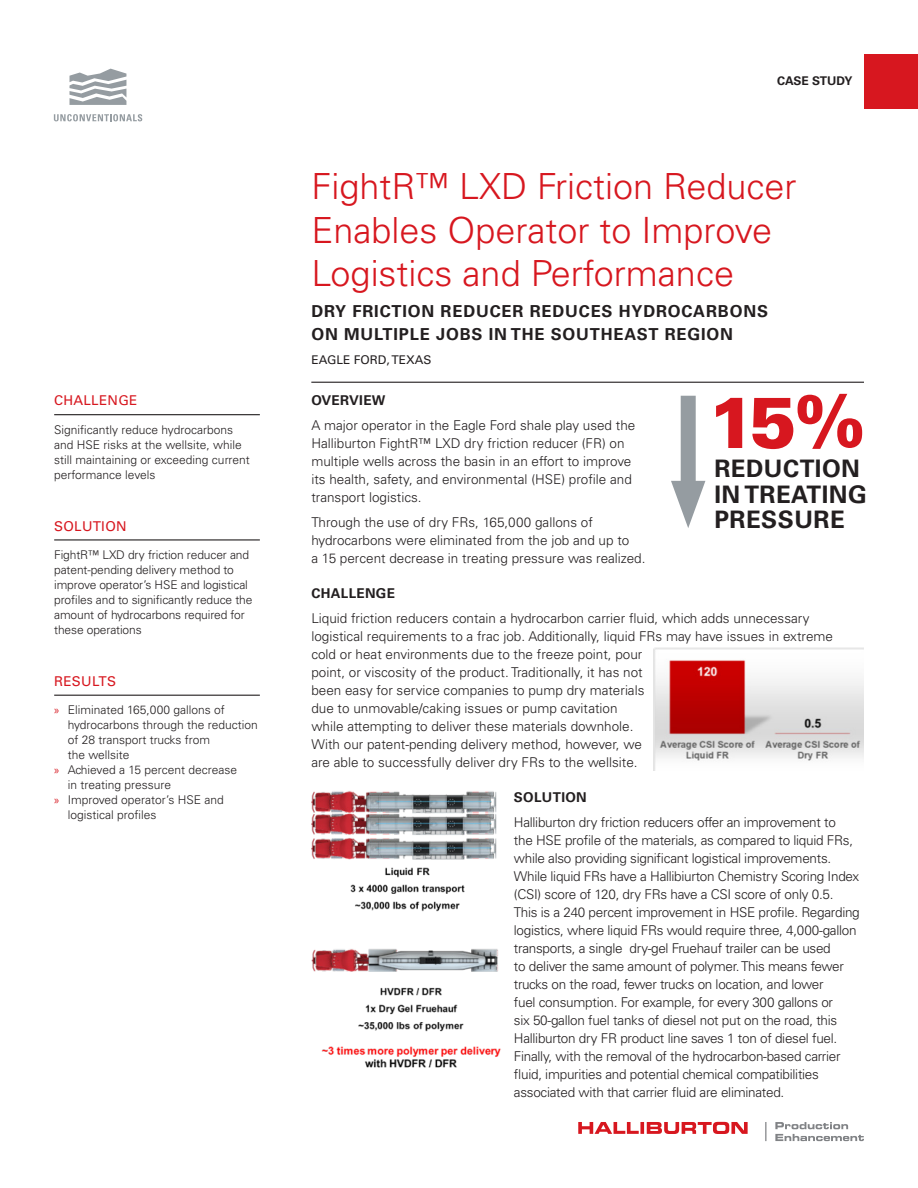
<style>
.page{position:relative;width:918px;height:1188px;background:#fff}
.page>*{position:absolute;margin:0;border:0;box-sizing:border-box;transform-origin:0 0}
.t1{font:900 72.15px "Univers LT Std";color:#d7171f}
.t2{font:300 36px/43.5px "Univers LT Std";color:#d7171f}
.t3{font:700 24px/26px "Univers LT Std";letter-spacing:.02em;color:#231f20}
.t4{font:700 16.5px/22.5px "Univers LT Std";letter-spacing:.05em;color:#231f20}
.t5{font:300 13.5px/18px "Univers LT Std";color:#231f20}
.t6{font:300 13.5px/18px "Univers LT Std";letter-spacing:-.02em;color:#231f20}
.t7{font:700 13.5px "Univers LT Std";letter-spacing:.025em;color:#231f20}
.t8{font:13.5px "Univers LT Std";letter-spacing:.02em;color:#d7171f}
.t9{font:300 12px/15px "Univers LT Std";color:#231f20}
.t10{font:12px "Univers LT Std";color:#231f20}
.t11{font:700 12px "Univers LT Std";color:#231f20}
.s1{font-family:"Myriad Pro";font-weight:400;color:#d7171f}
</style>
<div class="page">
<hr style="left:311px;top:382px;width:553px;height:1px;background:#231f20">
<hr style="left:54px;top:414px;width:206px;height:1px;background:#231f20">
<hr style="left:54px;top:539px;width:206px;height:2px;background:#231f20">
<hr style="left:54px;top:695px;width:206px;height:1px;background:#231f20">
<div style="left:681px;top:396px;width:15px;height:104px;background:#959ca1"></div>
<svg style="left:671px;top:481px;width:34px;height:47px"></svg>
<img style="left:653px;top:647px;width:211px;height:124px">
<img style="left:311px;top:791px;width:186px;height:121px">
<img style="left:311px;top:949px;width:190px;height:119px">
<div style="left:864px;top:54px;width:54px;height:55px;background:#d7171f"></div>
<svg style="left:54px;top:114px;width:88px;height:7px"></svg>
<svg style="left:70px;top:69px;width:56px;height:36px"></svg>
<svg style="left:578px;top:1122px;width:170px;height:12px"></svg>
<svg style="left:775px;top:1122px;width:89px;height:19px"></svg>
<svg style="left:765px;top:1122px;width:1px;height:19px"></svg>
<p class="t8" style="left:54px;top:393px;width:85px">CHALLENGE</p>
<p class="t9" style="left:54px;top:422px;width:197px">Significantly reduce hydrocarbons and HSE risks at the wellsite, while still maintaining or exceeding current performance levels</p>
<p class="t8" style="left:54px;top:518px;width:74px">SOLUTION</p>
<p class="t9" style="left:54px;top:548px;width:200px">FightR™ LXD dry friction reducer and patent-pending delivery method to improve operator’s HSE and logistical profiles and to significantly reduce the amount of hydrocarbons required for these operations</p>
<p class="t8" style="left:54px;top:673px;width:63px">RESULTS</p>
<p class="t9" style="left:54px;top:703px;width:172px"><span class="s1">»</span> Eliminated 165,000 gallons of</p>
<p class="t9" style="left:68px;top:718px;width:192px">hydrocarbons through the reduction</p>
<p class="t9" style="left:68px;top:733px;width:144px">of 28 transport trucks from</p>
<p class="t9" style="left:68px;top:748px;width:63px">the wellsite</p>
<p class="t9" style="left:54px;top:763px;width:184px"><span class="s1">»</span> Achieved a 15 percent decrease</p>
<p class="t9" style="left:68px;top:778px;width:105px">in treating pressure</p>
<p class="t9" style="left:54px;top:793px;width:171px"><span class="s1">»</span> Improved operator’s HSE and</p>
<p class="t9" style="left:68px;top:808px;width:90px">logistical profiles</p>
<p class="t11" style="left:777px;top:74px;width:77px">CASE STUDY</p>
<h2 class="t2" style="left:311px;top:165px;width:487px">FightR™ LXD Friction Reducer<br>Enables Operator to Improve<br>Logistics and Performance</h2>
<p class="t4" style="left:311px;top:301px;width:458px">DRY FRICTION REDUCER REDUCES HYDROCARBONS<br>ON MULTIPLE JOBS IN THE SOUTHEAST REGION</p>
<p class="t10" style="left:311px;top:353px;width:122px">EAGLE FORD, TEXAS</p>
<h1 class="t1" style="left:708px;top:377px;width:158px">15%</h1>
<h3 class="t3" style="left:714px;top:455px;width:154px">REDUCTION<br>IN TREATING<br>PRESSURE</h3>
<p class="t7" style="left:311px;top:393px;width:76px">OVERVIEW</p>
<p class="t5" style="left:311px;top:416px;width:326px">A major operator in the Eagle Ford shale play used the Halliburton FightR™ LXD dry friction reducer (FR) on multiple wells across the basin in an effort to improve its health, safety, and environmental (HSE) profile and transport logistics.</p>
<p class="t5" style="left:311px;top:513px;width:336px">Through the use of dry FRs, 165,000 gallons of hydrocarbons were eliminated from the job and up to<br>a 15 percent decrease in treating pressure was realized.</p>
<p class="t7" style="left:311px;top:586px;width:85px">CHALLENGE</p>
<p class="t5" style="left:311px;top:609px;width:523px">Liquid friction reducers contain a hydrocarbon carrier fluid, which adds unnecessary logistical requirements to a frac job. Additionally, liquid FRs may have issues in extreme cold or heat environments due to the freeze point, pour<br>point, or viscosity of the product. Traditionally, it has not<br>been easy for service companies to pump dry materials<br>due to unmovable/caking issues or pump cavitation<br>while attempting to deliver these materials downhole.<br>With our patent-pending delivery method, however, we<br>are able to successfully deliver dry FRs to the wellsite.</p>
<p class="t7" style="left:514px;top:790px;width:74px">SOLUTION</p>
<p class="t6" style="left:514px;top:813px;width:347px">Halliburton dry friction reducers offer an improvement to<br>the HSE profile of the materials, as compared to liquid FRs, while also providing significant logistical improvements.<br>While liquid FRs have a Hallibiurton Chemistry Scoring Index (CSI) score of 120, dry FRs have a CSI score of only 0.5.<br>This is a 240 percent improvement in HSE profile. Regarding logistics, where liquid FRs would require three, 4,000-gallon transports, a single dry-gel Fruehauf trailer can be used<br>to deliver the same amount of polymer. This means fewer trucks on the road, fewer trucks on location, and lower<br>fuel consumption. For example, for every 300 gallons or<br>six 50-gallon fuel tanks of diesel not put on the road, this Halliburton dry FR product line saves 1 ton of diesel fuel.<br>Finally, with the removal of the hydrocarbon-based carrier fluid, impurities and potential chemical compatibilities associated with that carrier fluid are eliminated.</p>
</div>
